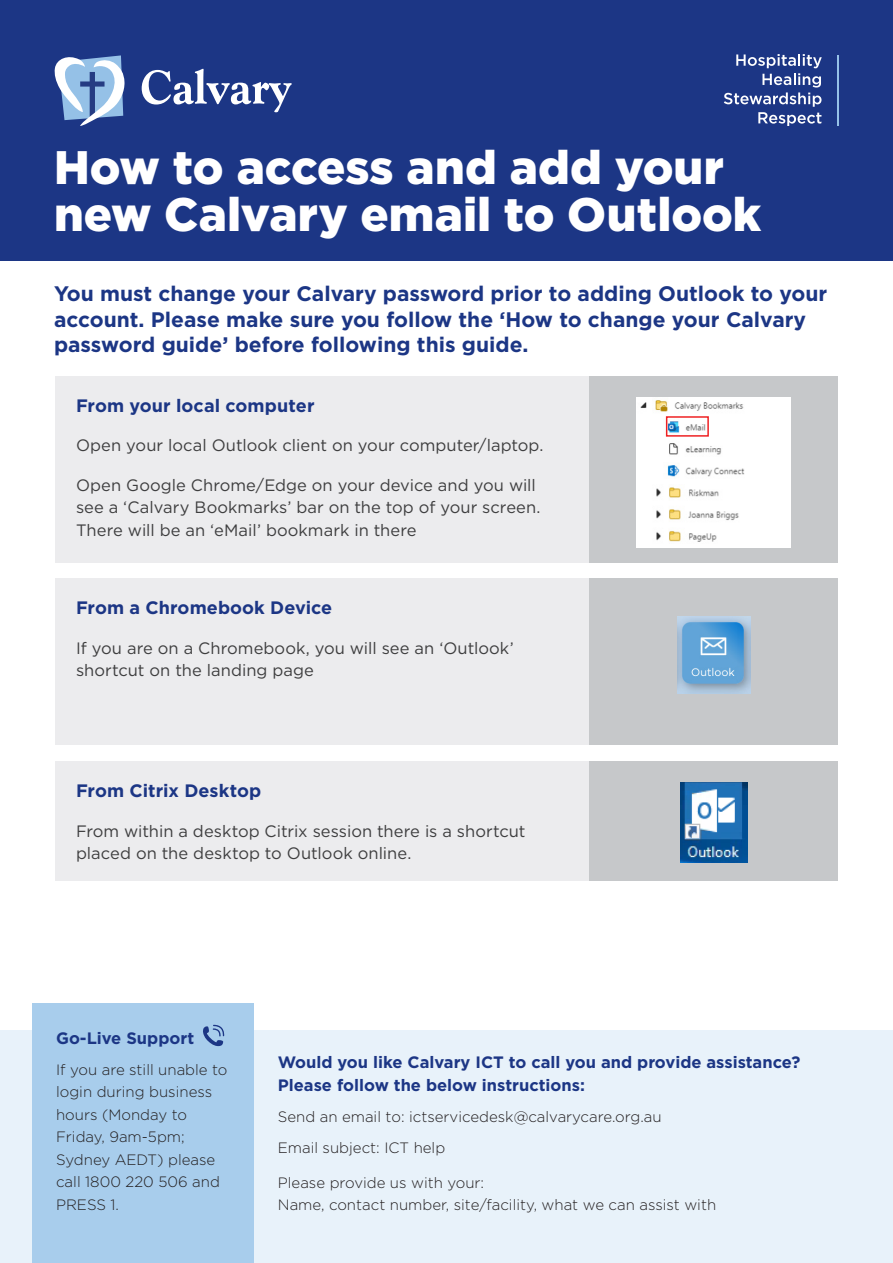
<style>
.page{position:relative;width:893px;height:1263px;background:#fff}
.page>*{position:absolute;margin:0;border:0;box-sizing:border-box;transform-origin:0 0}
.CAL_NAT_-_Body{font:900 46.95px/46.7px "Gotham";color:#fff}
.t1{font:700 21px/25.2px "Gotham";color:#1c3685}
.CAL_NAT_-_Body-2{font:700 18px "Gotham";letter-spacing:.005em;color:#1c3685}
.CAL_NAT_-_Body-3{font:16.5px/22.5px "Gotham";color:#3e3e3f}
.t2{font:700 16.5px/22.5px "Gotham";color:#1c3685}
.t3{font:300 15px/22.5px "Gotham";color:#231f20}
</style>
<div class="page">
<div style="left:0;top:0;width:893px;height:260px;background:#1c3685"></div>
<svg style="left:54px;top:55px;width:71px;height:71px"></svg>
<svg style="left:142px;top:69px;width:150px;height:43px"></svg>
<svg style="left:724px;top:54px;width:98px;height:72px"></svg>
<hr style="left:837px;top:55px;width:2px;height:70px;background:#96c2e8">
<div style="left:55px;top:376px;width:534px;height:186px;background:#ececee"></div>
<div style="left:55px;top:578px;width:534px;height:167px;background:#ececee"></div>
<div style="left:55px;top:762px;width:534px;height:119px;background:#ececee"></div>
<div style="left:589px;top:376px;width:249px;height:186px;background:#c6c8ca"></div>
<div style="left:589px;top:578px;width:249px;height:167px;background:#c6c8ca"></div>
<div style="left:589px;top:762px;width:249px;height:119px;background:#c6c8ca"></div>
<img style="left:637px;top:397px;width:154px;height:151px">
<img style="left:678px;top:616px;width:73px;height:77px">
<img style="left:680px;top:783px;width:67px;height:80px">
<div style="left:0;top:1030px;width:893px;height:233px;background:#e8f2fa"></div>
<div style="left:32px;top:1003px;width:222px;height:260px;background:#a8cdec"></div>
<svg style="left:203px;top:1025px;width:22px;height:21px"></svg>
<div style="left:666px;top:416px;width:43px;height:21px;border:2px solid #ee2123"></div>
<p class="CAL_NAT_-_Body" style="left:54px;top:144px;width:709px">How to access and add your new Calvary email to Outlook</p>
<p class="t1" style="left:54px;top:281px;width:775px">You must change your Calvary password prior to adding Outlook to your account. Please make sure you follow the ‘How to change your Calvary password guide’ before following this guide.</p>
<p class="CAL_NAT_-_Body-2" style="left:76px;top:393px;width:240px">From your local computer</p>
<p class="CAL_NAT_-_Body-3" style="left:76px;top:434px;width:469px">Open your local Outlook client on your computer/laptop.</p>
<p class="CAL_NAT_-_Body-3" style="left:76px;top:473px;width:466px">Open Google Chrome/Edge on your device and you will see a ‘Calvary Bookmarks’ bar on the top of your screen.<br>There will be an ‘eMail’ bookmark in there</p>
<p class="CAL_NAT_-_Body-2" style="left:76px;top:596px;width:258px">From a Chromebook Device</p>
<p class="CAL_NAT_-_Body-3" style="left:76px;top:636px;width:439px">If you are on a Chromebook, you will see an ‘Outlook’ shortcut on the landing page</p>
<p class="CAL_NAT_-_Body-2" style="left:76px;top:779px;width:187px">From Citrix Desktop</p>
<p class="CAL_NAT_-_Body-3" style="left:76px;top:819px;width:451px">From within a desktop Citrix session there is a shortcut placed on the desktop to Outlook online.</p>
<p class="t2" style="left:56px;top:1026px;width:140px">Go-Live Support</p>
<p class="t3" style="left:56px;top:1058px;width:173px">If you are still unable to login during business hours (Monday to<br>Friday, 9am-5pm;<br>Sydney AEDT) please call 1800 220 506 and<br>PRESS 1.</p>
<p class="t2" style="left:278px;top:1051px;width:524px">Would you like Calvary ICT to call you and provide assistance?<br>Please follow the below instructions:</p>
<p class="t3" style="left:278px;top:1104px;width:385px">Send an email to: ictservicedesk@calvarycare.org.au</p>
<p class="t3" style="left:278px;top:1135px;width:169px">Email subject: ICT help</p>
<p class="t3" style="left:278px;top:1171px;width:440px">Please provide us with your:<br>Name, contact number, site/facility, what we can assist with</p>
</div>
